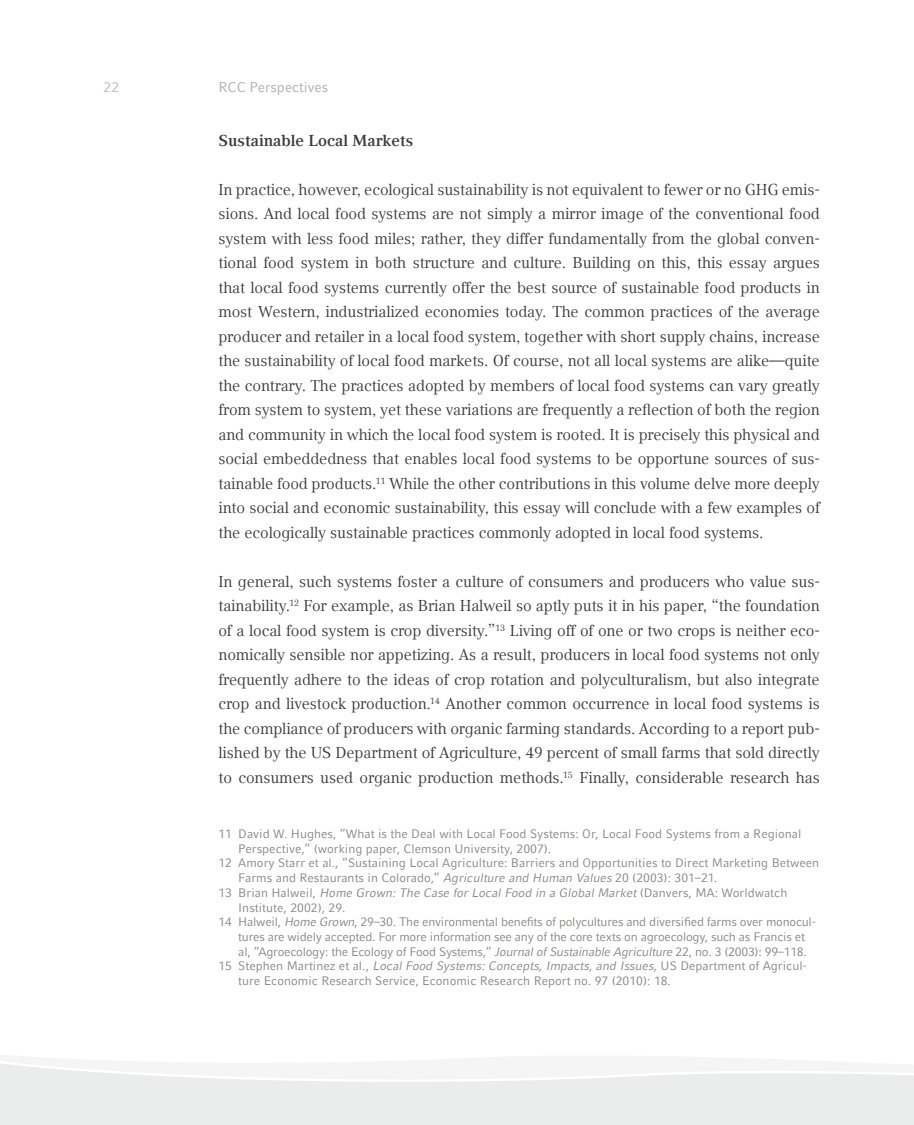
<style>
.page{position:relative;width:914px;height:1125px;background:#fff}
.page>*{position:absolute;margin:0;border:0;box-sizing:border-box;transform-origin:0 0}
.t1{font:15.75px/24.5px "LMU Compatil Text";letter-spacing:-.01em;color:#3b3b3a;text-align:justify}
.t2{font:700 15.75px "LMU Compatil Text";color:#3b3b3a}
.t3{font:14px "LMU Compatil Fact";color:#adaeae}
.t4{font:14px "LMU Compatil Fact";color:#bbbcbd}
.t5{font:12.25px "LMU Compatil Fact";color:#878786}
.t6{font:12.25px "LMU Compatil Fact";letter-spacing:-.02em;color:#878786}
.t7{font:italic 12.25px "LMU Compatil Fact";color:#878786}
.s1{font-style:italic}
.s2{font-style:normal}
</style>
<div class="page">
<svg style="left:0;top:1063px;width:913px;height:62px;fill:#ebecec"></svg>
<p class="t4" style="left:103px;top:79px;width:17px">22</p>
<p class="t3" style="left:218px;top:79px;width:111px">RCC Perspectives</p>
<p class="t2" style="left:218px;top:131px;width:196px">Sustainable Local Markets</p>
<p class="t1" style="left:218px;top:177px;width:603px">In practice, however, ecological sustainability is not equivalent to fewer or no GHG emis&shy;sions. And local food systems are not simply a mirror image of the conventional food system with less food miles; rather, they differ fundamentally from the global conven&shy;tional food system in both structure and culture. Building on this, this essay argues that local food systems currently offer the best source of sustainable food products in most Western, industrialized economies today. The common practices of the average producer and retailer in a local food system, together with short supply chains, increase the sustainability of local food markets. Of course, not all local systems are alike—quite the contrary. The practices adopted by members of local food systems can vary greatly from system to system, yet these variations are frequently a reflection of both the region and community in which the local food system is rooted. It is precisely this physical and social embeddedness that enables local food systems to be opportune sources of sus&shy;tainable food products.<sup>11</sup> While the other contributions in this volume delve more deeply into social and economic sustainability, this essay will conclude with a few examples of the ecologically sustainable practices commonly adopted in local food systems.</p>
<p class="t1" style="left:218px;top:569px;width:603px">In general, such systems foster a culture of consumers and producers who value sus&shy;tainability.<sup>12</sup> For example, as Brian Halweil so aptly puts it in his paper, “the foundation of a local food system is crop diversity.”<sup>13</sup> Living off of one or two crops is neither eco&shy;nomically sensible nor appetizing. As a result, producers in local food systems not only frequently adhere to the ideas of crop rotation and polyculturalism, but also integrate crop and livestock production.<sup>14</sup> Another common occurrence in local food systems is the compliance of producers with organic farming standards. According to a report pub&shy;lished by the US Department of Agriculture, 49 percent of small farms that sold directly to consumers used organic production methods.<sup>15</sup> Finally, considerable research has</p>
<p class="t5" style="left:218px;top:826px;width:584px">11 David W. Hughes, “What is the Deal with Local Food Systems: Or, Local Food Systems from a Regional</p>
<p class="t5" style="left:238px;top:841px;width:314px">Perspective,” (working paper, Clemson University, 2007).</p>
<p class="t5" style="left:218px;top:856px;width:602px">12 Amory Starr et al., “Sustaining Local Agriculture: Barriers and Opportunities to Direct Marketing Between</p>
<p class="t5" style="left:238px;top:870px;width:480px">Farms and Restaurants in Colorado,” <span class="s1">Agriculture and Human Values</span> 20 (2003): 301–21.</p>
<p class="t7" style="left:218px;top:885px;width:570px"><span class="s2">13 Brian Halweil,</span> Home Grown: The Case for Local Food in a Global Market <span class="s2">(Danvers, MA: Worldwatch</span></p>
<p class="t5" style="left:238px;top:900px;width:109px">Institute, 2002), 29.</p>
<p class="t6" style="left:218px;top:915px;width:599px">14 Halweil, <span class="s1">Home Grown</span>, 29–30. The environmental benefits of polycultures and diversified farms over monocul-</p>
<p class="t6" style="left:238px;top:929px;width:568px">tures are widely accepted. For more information see any of the core texts on agroecology, such as Francis et</p>
<p class="t6" style="left:238px;top:944px;width:570px">al, “Agroecology: the Ecology of Food Systems,“ <span class="s1">Journal of Sustainable Agriculture</span> 22, no. 3 (2003): 99–118.</p>
<p class="t5" style="left:218px;top:959px;width:589px">15 Stephen Martinez et al., <span class="s1">Local Food Systems: Concepts, Impacts, and Issues,</span> US Department of Agricul-</p>
<p class="t5" style="left:238px;top:973px;width:434px">ture Economic Research Service, Economic Research Report no. 97 (2010): 18.</p>
</div>
